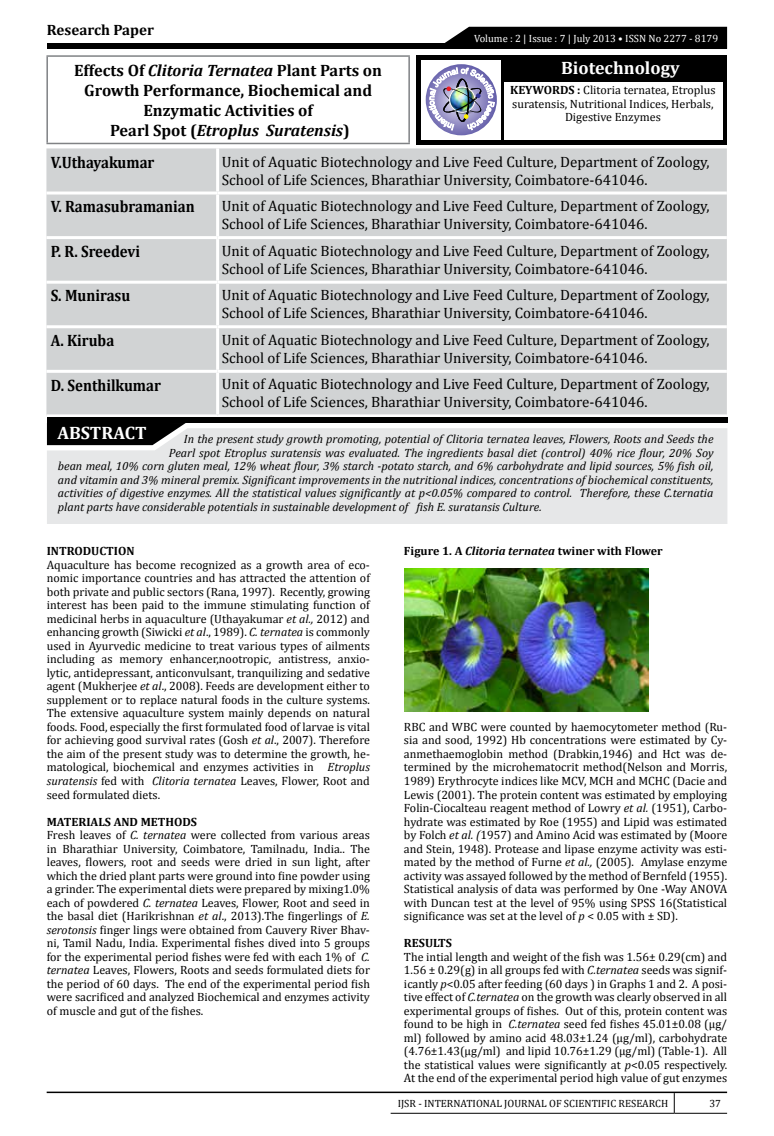
<style>
.page{position:relative;width:774px;height:1136px;background:#fff}
.page>*{position:absolute;margin:0;border:0;box-sizing:border-box;transform-origin:0 0}
.t1{font:700 18px "Cambria";color:#fff}
.t2{font:700 16.5px/19.8px "Cambria";color:#000;text-align:center}
.t3{font:700 16.5px "Cambria";color:#000;scale:.9 1}
.t4{font:15px/18px "Cambria";color:#000}
.t5{font:700 15px "Cambria";color:#000}
.t6{font:12px/13.5px "Cambria";color:#000;text-align:justify}
.t7{font:italic 12px "Cambria";color:#000}
.t8{font:700 12px "Cambria";color:#000}
.t9{font:10.5px "Cambria";color:#000}
.t10{font:10.5px "Cambria";color:#fff}
.s1{font-style:italic}
.s2{font-weight:700}
</style>
<div class="page">
<hr style="left:47px;top:1091px;width:680px;height:1px;background:#000">
<svg style="left:674px;top:1092px;width:1px;height:20px"></svg>
<hr style="left:391px;top:1112px;width:283px;height:1px;background:#000">
<hr style="left:674px;top:1112px;width:53px;height:1px;background:#000">
<div style="left:47px;top:43px;width:680px;height:6px;background:#000"></div>
<div style="left:445px;top:27px;width:282px;height:16px;background:#000"></div>
<div style="left:416px;top:55px;width:311px;height:90px;background:#000"></div>
<div style="left:421px;top:60px;width:80px;height:79px;background:#fff"></div>
<svg style="left:426px;top:64px;width:71px;height:71px"></svg>
<img style="left:429px;top:68px;width:65px;height:62px">
<div style="left:504px;top:82px;width:219px;height:57px;background:#fff"></div>
<div style="left:46px;top:148px;width:681px;height:266px;background:#d1d3d4"></div>
<hr style="left:216px;top:148px;width:3px;height:43px;background:#fff">
<hr style="left:216px;top:194px;width:3px;height:42px;background:#fff">
<hr style="left:216px;top:239px;width:3px;height:42px;background:#fff">
<hr style="left:216px;top:284px;width:3px;height:41px;background:#fff">
<hr style="left:216px;top:328px;width:3px;height:42px;background:#fff">
<hr style="left:216px;top:373px;width:3px;height:41px;background:#fff">
<hr style="left:46px;top:191px;width:172px;height:3px;background:#fff">
<hr style="left:46px;top:236px;width:172px;height:3px;background:#fff">
<hr style="left:46px;top:281px;width:172px;height:3px;background:#fff">
<hr style="left:46px;top:325px;width:172px;height:3px;background:#fff">
<hr style="left:46px;top:370px;width:172px;height:3px;background:#fff">
<hr style="left:218px;top:191px;width:509px;height:3px;background:#fff">
<hr style="left:218px;top:236px;width:509px;height:3px;background:#fff">
<hr style="left:218px;top:281px;width:509px;height:3px;background:#fff">
<hr style="left:218px;top:325px;width:509px;height:3px;background:#fff">
<hr style="left:218px;top:370px;width:509px;height:3px;background:#fff">
<svg style="left:47px;top:423px;width:139px;height:5px"></svg>
<div style="left:47px;top:428px;width:680px;height:96px;background:#e6e7e8"></div>
<div style="left:47px;top:417px;width:680px;height:6px;background:#000"></div>
<hr style="left:46px;top:55px;width:364px;height:2px;background:#808285">
<hr style="left:46px;top:57px;width:2px;height:86px;background:#808285">
<hr style="left:408px;top:57px;width:2px;height:86px;background:#808285">
<hr style="left:46px;top:143px;width:364px;height:1px;background:#808285">
<img style="left:404px;top:568px;width:244px;height:143px">
<p class="t5" style="left:47px;top:20px;width:109px">Research Paper</p>
<h2 class="t2" style="left:74px;top:60px;width:309px">Effects Of <span class="s1">Clitoria Ternatea</span> Plant Parts on Growth Performance, Biochemical and Enzymatic Activities of<br>Pearl Spot (<span class="s1">Etroplus Suratensis</span>)</h2>
<p class="t10" style="left:474px;top:32px;width:246px">Volume : 2 | Issue : 7 | July 2013 • ISSN No 2277 - 8179</p>
<h1 class="t1" style="left:561px;top:55px;width:120px">Biotechnology</h1>
<p class="t6" style="left:510px;top:83px;width:207px;text-align:center"><span class="s2">KEYWORDS :</span> Clitoria ternatea, Etroplus suratensis, Nutritional Indices, Herbals,<br>Digestive Enzymes</p>
<h2 class="t3" style="left:51px;top:150px;width:117px">V.Uthayakumar</h2>
<p class="t4" style="left:222px;top:152px;width:489px">Unit of Aquatic Biotechnology and Live Feed Culture, Department of Zoology,<br>School of Life Sciences, Bharathiar University, Coimbatore-641046.</p>
<h2 class="t3" style="left:51px;top:195px;width:162px">V. Ramasubramanian</h2>
<p class="t4" style="left:222px;top:197px;width:489px">Unit of Aquatic Biotechnology and Live Feed Culture, Department of Zoology,<br>School of Life Sciences, Bharathiar University, Coimbatore-641046.</p>
<h2 class="t3" style="left:51px;top:239px;width:101px">P. R. Sreedevi</h2>
<p class="t4" style="left:222px;top:241px;width:489px">Unit of Aquatic Biotechnology and Live Feed Culture, Department of Zoology,<br>School of Life Sciences, Bharathiar University, Coimbatore-641046.</p>
<h2 class="t3" style="left:51px;top:284px;width:90px">S. Munirasu</h2>
<p class="t4" style="left:222px;top:286px;width:489px">Unit of Aquatic Biotechnology and Live Feed Culture, Department of Zoology,<br>School of Life Sciences, Bharathiar University, Coimbatore-641046.</p>
<h2 class="t3" style="left:51px;top:328px;width:72px">A. Kiruba</h2>
<p class="t4" style="left:222px;top:330px;width:489px">Unit of Aquatic Biotechnology and Live Feed Culture, Department of Zoology,<br>School of Life Sciences, Bharathiar University, Coimbatore-641046.</p>
<h2 class="t3" style="left:51px;top:373px;width:124px">D. Senthilkumar</h2>
<p class="t4" style="left:222px;top:375px;width:489px">Unit of Aquatic Biotechnology and Live Feed Culture, Department of Zoology,<br>School of Life Sciences, Bharathiar University, Coimbatore-641046.</p>
<h1 class="t1" style="left:57px;top:419px;width:91px">ABSTRACT</h1>
<p class="t7" style="left:184px;top:431px;width:531px">In the present study growth promoting, potential of Clitoria ternatea leaves, Flowers, Roots and Seeds the</p>
<p class="t7" style="left:169px;top:444px;width:546px">Pearl spot Etroplus suratensis was evaluated. The ingredients basal diet (control) 40% rice flour, 20% Soy</p>
<p class="t7" style="left:58px;top:458px;width:657px">bean meal, 10% corn gluten meal, 12% wheat flour, 3% starch -potato starch, and 6% carbohydrate and lipid sources, 5% fish oil,</p>
<p class="t7" style="left:58px;top:471px;width:657px">and vitamin and 3% mineral premix. Significant improvements in the nutritional indices, concentrations of biochemical constituents,</p>
<p class="t7" style="left:58px;top:485px;width:657px">activities of digestive enzymes. All the statistical values significantly at p&lt;0.05% compared to control. Therefore, these C.ternatia</p>
<p class="t7" style="left:58px;top:498px;width:485px">plant parts have considerable potentials in sustainable development of fish E. suratansis Culture.</p>
<p class="t8" style="left:47px;top:542px;width:89px">INTRODUCTION</p>
<p class="t6" style="left:47px;top:558px;width:325px">Aquaculture has become recognized as a growth area of eco&shy;nomic importance countries and has attracted the attention of both private and public sectors (Rana, 1997). Recently, growing interest has been paid to the immune stimulating function of medicinal herbs in aquaculture (Uthayakumar <span class="s1">et al.,</span> 2012) and enhancing growth (Siwicki <span class="s1">et al</span>., 1989). <span class="s1">C. ternatea</span> is commonly used in Ayurvedic medicine to treat various types of ailments including as memory enhancer,nootropic, antistress, anxio&shy;lytic, antidepressant, anticonvulsant, tranquilizing and sedative agent (Mukherjee <span class="s1">et al</span>., 2008). Feeds are development either to supplement or to replace natural foods in the culture systems.<br>The extensive aquaculture system mainly depends on natural foods. Food, especially the first formulated food of larvae is vital for achieving good survival rates (Gosh <span class="s1">et al</span>., 2007). Therefore the aim of the present study was to determine the growth, he&shy;matological, biochemical and enzymes activities in <span class="s1">Etroplus suratensis</span> fed with <span class="s1">Clitoria ternatea</span> Leaves, Flower, Root and seed formulated diets.</p>
<p class="t6" style="left:47px;top:814px;width:325px;text-align:left"><span class="s2">MATERIALS AND METHODS<br></span>Fresh leaves of <span class="s1">C. ternatea</span> were collected from various areas in Bharathiar University, Coimbatore, Tamilnadu, India.. The leaves, flowers, root and seeds were dried in sun light, after which the dried plant parts were ground into fine powder using a grinder. The experimental diets were prepared by mixing1.0% each of powdered <span class="s1">C. ternatea</span> Leaves, Flower, Root and seed in the basal diet (Harikrishnan <span class="s1">et al</span>., 2013).The fingerlings of <span class="s1">E. serotonsis</span> finger lings were obtained from Cauvery River Bhav&shy;ni, Tamil Nadu, India. Experimental fishes dived into 5 groups for the experimental period fishes were fed with each 1% of <span class="s1">C. ternatea</span> Leaves, Flowers, Roots and seeds formulated diets for the period of 60 days. The end of the experimental period fish were sacrificed and analyzed Biochemical and enzymes activity of muscle and gut of the fishes.</p>
<p class="t8" style="left:404px;top:542px;width:260px">Figure 1. A <span class="s1">Clitoria ternatea</span> twiner with Flower</p>
<p class="t6" style="left:404px;top:720px;width:325px">RBC and WBC were counted by haemocytometer method (Ru&shy;sia and sood, 1992) Hb concentrations were estimated by Cy&shy;anmethaemoglobin method (Drabkin,1946) and Hct was de&shy;termined by the microhematocrit method(Nelson and Morris, 1989) Erythrocyte indices like MCV, MCH and MCHC (Dacie and Lewis (2001). The protein content was estimated by employing Folin-Ciocalteau reagent method of Lowry <span class="s1">et al.</span> (1951), Carbo&shy;hydrate was estimated by Roe (1955) and Lipid was estimated by Folch <span class="s1">et al. (</span>1957) and Amino Acid was estimated by (Moore and Stein, 1948). Protease and lipase enzyme activity was esti&shy;mated by the method of Furne <span class="s1">et al.,</span> (2005). Amylase enzyme activity was assayed followed by the method of Bernfeld (1955).<br>Statistical analysis of data was performed by One -Way ANOVA with Duncan test at the level of 95% using SPSS 16(Statistical significance was set at the level of <span class="s1">p</span> &lt; 0.05 with ± SD).</p>
<p class="t8" style="left:404px;top:934px;width:49px">RESULTS</p>
<p class="t6" style="left:404px;top:949px;width:325px">The intial length and weight of the fish was 1.56± 0.29(cm) and 1.56 ± 0.29(g) in all groups fed with <span class="s1">C.ternatea</span> seeds was signif&shy;icantly <span class="s1">p</span>&lt;0.05 after feeding (60 days ) in Graphs 1 and 2. A posi&shy;tive effect of <span class="s1">C.ternatea</span> on the growth was clearly observed in all experimental groups of fishes. Out of this, protein content was found to be high in <span class="s1">C.ternatea</span> seed fed fishes 45.01±0.08 (µg/ ml) followed by amino acid 48.03±1.24 (µg/ml), carbohydrate (4.76±1.43(µg/ml) and lipid 10.76±1.29 (µg/ml) (Table-1). All the statistical values were significantly at <span class="s1">p</span>&lt;0.05 respectively.<br>At the end of the experimental period high value of gut enzymes</p>
<p class="t9" style="left:398px;top:1097px;width:272px">IJSR - INTERNATIONAL JOURNAL OF SCIENTIFIC RESEARCH</p>
<p class="t9" style="left:709px;top:1097px;width:13px">37</p>
</div>
